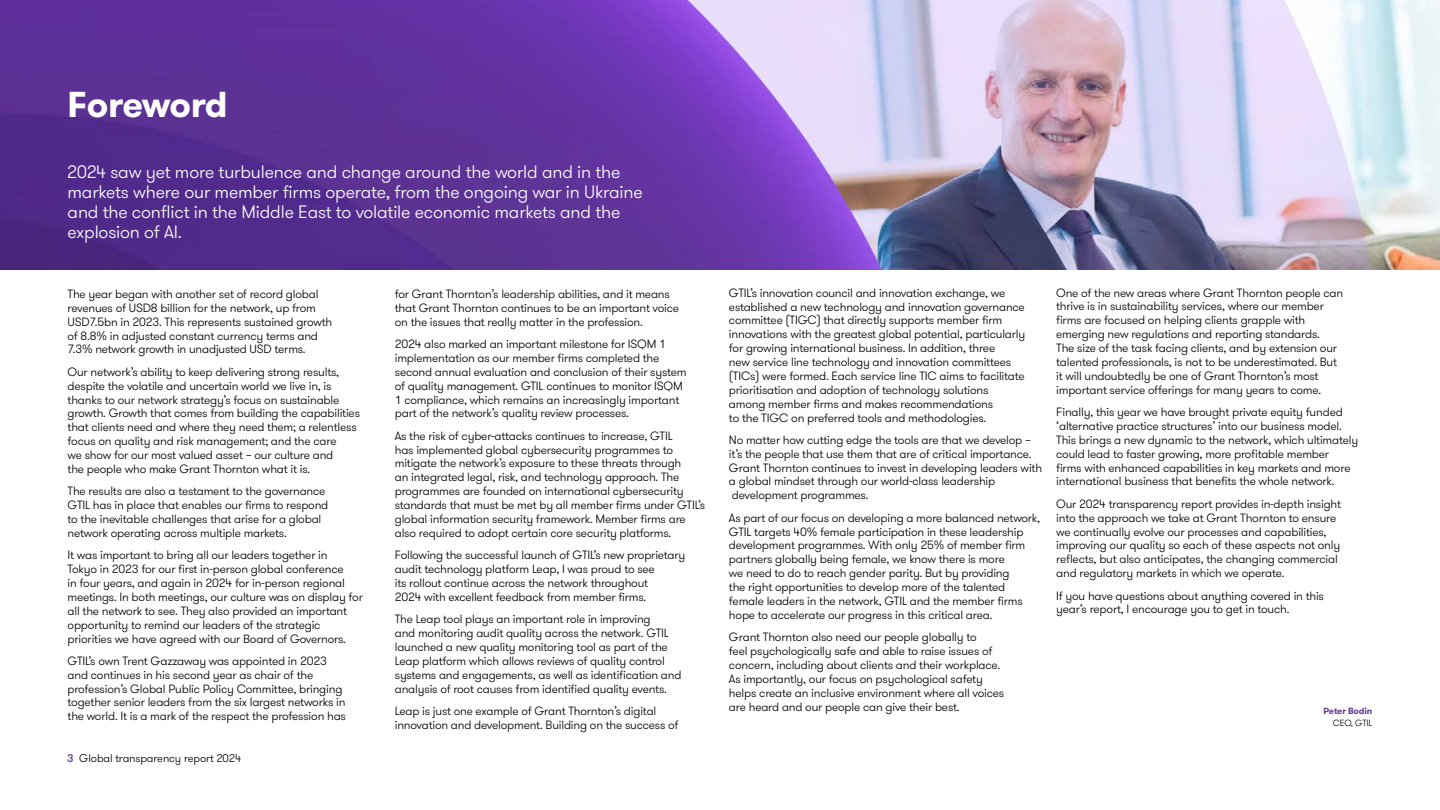
<style>
.page{position:relative;width:1440px;height:810px;background:#fff}
.page>*{position:absolute;margin:0;border:0;box-sizing:border-box;transform-origin:0 0}
.t1{font:700 36px "GT Walsheim Pro";letter-spacing:-.02em;color:#fff}
.t2{font:300 18px/20px "GT Walsheim Pro Combined";letter-spacing:-.01em;color:#fff}
.t3{font:300 12px/13.9px "GT Walsheim Pro Combined";letter-spacing:-.015em;color:#000}
.t4{font:300 11.25px "GT Walsheim Pro Combined";letter-spacing:-.01em;color:#000}
.t5{font:700 9px "GT Walsheim Pro";letter-spacing:-.015em;color:#643f90}
.t6{font:300 9px "GT Walsheim Pro Combined";letter-spacing:-.01em;color:#000}
.s1{font-weight:500;color:#643f90}
</style>
<div class="page">
<img style="left:0;top:0;width:1440px;height:270px">
<h1 class="t1" style="left:68px;top:81px;width:162px">Foreword</h1>
<h2 class="t2" style="left:68px;top:163px;width:577px">2024 saw yet more turbulence and change around the world and in the markets where our member firms operate, from the ongoing war in Ukraine and the conflict in the Middle East to volatile economic markets and the explosion of AI.</h2>
<p class="t3" style="left:68px;top:287px;width:266px">The year began with another set of record global revenues of USD8 billion for the network, up from USD7.5bn in 2023. This represents sustained growth of 8.8% in adjusted constant currency terms and 7.3% network growth in unadjusted USD terms.</p>
<p class="t3" style="left:68px;top:365px;width:294px">Our network’s ability to keep delivering strong results, despite the volatile and uncertain world we live in, is thanks to our network strategy’s focus on sustainable growth. Growth that comes from building the capabilities that clients need and where they need them; a relentless focus on quality and risk management; and the care<br>we show for our most valued asset – our culture and<br>the people who make Grant Thornton what it is.</p>
<p class="t3" style="left:68px;top:484px;width:262px">The results are also a testament to the governance GTIL has in place that enables our firms to respond to the inevitable challenges that arise for a global network operating across multiple markets.</p>
<p class="t3" style="left:68px;top:548px;width:297px">It was important to bring all our leaders together in<br>Tokyo in 2023 for our first in-person global conference<br>in four years, and again in 2024 for in-person regional meetings. In both meetings, our culture was on display for all the network to see. They also provided an important opportunity to remind our leaders of the strategic priorities we have agreed with our Board of Governors.</p>
<p class="t3" style="left:68px;top:654px;width:280px">GTIL’s own Trent Gazzaway was appointed in 2023 and continues in his second year as chair of the profession’s Global Public Policy Committee, bringing together senior leaders from the six largest networks in the world. It is a mark of the respect the profession has</p>
<p class="t4" style="left:67px;top:751px;width:176px"><span class="s1">3</span> Global transparency report 2024</p>
<p class="t3" style="left:395px;top:287px;width:286px">for Grant Thornton’s leadership abilities, and it means that Grant Thornton continues to be an important voice on the issues that really matter in the profession.</p>
<p class="t3" style="left:395px;top:337px;width:293px">2024 also marked an important milestone for ISQM 1 implementation as our member firms completed the second annual evaluation and conclusion of their system of quality management. GTIL continues to monitor ISQM 1 compliance, which remains an increasingly important part of the network’s quality review processes.</p>
<p class="t3" style="left:395px;top:429px;width:312px">As the risk of cyber-attacks continues to increase, GTIL<br>has implemented global cybersecurity programmes to mitigate the network’s exposure to these threats through<br>an integrated legal, risk, and technology approach. The programmes are founded on international cybersecurity standards that must be met by all member firms under GTIL’s global information security framework. Member firms are also required to adopt certain core security platforms.</p>
<p class="t3" style="left:395px;top:548px;width:292px">Following the successful launch of GTIL’s new proprietary audit technology platform Leap, I was proud to see<br>its rollout continue across the network throughout<br>2024 with excellent feedback from member firms.</p>
<p class="t3" style="left:395px;top:612px;width:288px">The Leap tool plays an important role in improving<br>and monitoring audit quality across the network. GTIL launched a new quality monitoring tool as part of the Leap platform which allows reviews of quality control systems and engagements, as well as identification and analysis of root causes from identified quality events.</p>
<p class="t3" style="left:395px;top:704px;width:285px">Leap is just one example of Grant Thornton’s digital innovation and development. Building on the success of</p>
<p class="t3" style="left:729px;top:286px;width:298px">GTIL’s innovation council and innovation exchange, we established a new technology and innovation governance committee (TIGC) that directly supports member firm innovations with the greatest global potential, particularly for growing international business. In addition, three<br>new service line technology and innovation committees (TICs) were formed. Each service line TIC aims to facilitate prioritisation and adoption of technology solutions among member firms and makes recommendations<br>to the TIGC on preferred tools and methodologies.</p>
<p class="t3" style="left:729px;top:433px;width:315px">No matter how cutting edge the tools are that we develop – it’s the people that use them that are of critical importance.<br>Grant Thornton continues to invest in developing leaders with a global mindset through our world-class leadership development programmes.</p>
<p class="t3" style="left:729px;top:511px;width:313px">As part of our focus on developing a more balanced network, GTIL targets 40% female participation in these leadership development programmes. With only 25% of member firm partners globally being female, we know there is more<br>we need to do to reach gender parity. But by providing<br>the right opportunities to develop more of the talented female leaders in the network, GTIL and the member firms hope to accelerate our progress in this critical area.</p>
<p class="t3" style="left:729px;top:630px;width:277px">Grant Thornton also need our people globally to<br>feel psychologically safe and able to raise issues of concern, including about clients and their workplace.<br>As importantly, our focus on psychological safety helps create an inclusive environment where all voices are heard and our people can give their best.</p>
<p class="t3" style="left:1056px;top:286px;width:289px">One of the new areas where Grant Thornton people can thrive is in sustainability services, where our member firms are focused on helping clients grapple with emerging new regulations and reporting standards.<br>The size of the task facing clients, and by extension our talented professionals, is not to be underestimated. But it will undoubtedly be one of Grant Thornton’s most important service offerings for many years to come.</p>
<p class="t3" style="left:1056px;top:405px;width:304px">Finally, this year we have brought private equity funded ‘alternative practice structures’ into our business model.<br>This brings a new dynamic to the network, which ultimately could lead to faster growing, more profitable member<br>firms with enhanced capabilities in key markets and more international business that benefits the whole network.</p>
<p class="t3" style="left:1056px;top:497px;width:286px">Our 2024 transparency report provides in-depth insight into the approach we take at Grant Thornton to ensure we continually evolve our processes and capabilities, improving our quality so each of these aspects not only reflects, but also anticipates, the changing commercial and regulatory markets in which we operate.</p>
<p class="t3" style="left:1056px;top:589px;width:269px">If you have questions about anything covered in this year’s report, I encourage you to get in touch.</p>
<p class="t5" style="left:1324px;top:705px;width:50px">Peter Bodin</p>
<p class="t6" style="left:1333px;top:717px;width:41px">CEO, GTIL</p>
</div>
